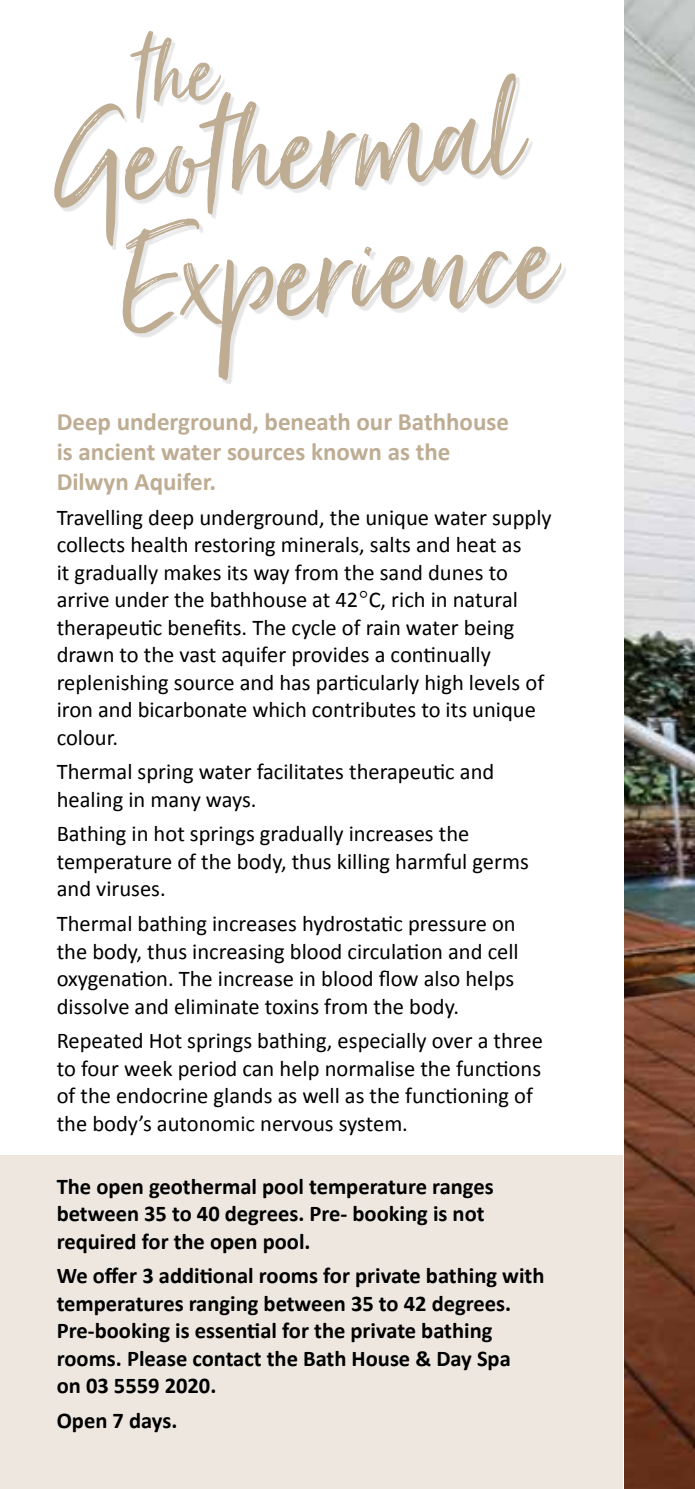
<style>
.page{position:relative;width:695px;height:1489px;background:#fff}
.page>*{position:absolute;margin:0;border:0;box-sizing:border-box;transform-origin:0 0}
.t1{font:174px/126.5px "Just Lovely";color:#beac93;text-align:center}
.t2{font:700 25px/30px "Calibri";color:#beac93}
.t3{font:22.5px/27.5px "Calibri";color:#000}
.t4{font:700 22.5px/27.5px "Calibri";color:#000}
.s1{font-family:"DIN";font-weight:300}
</style>
<div class="page">
<div style="left:0;top:1155px;width:622px;height:333px;background:#ede7e0"></div>
<div style="left:57px;top:77px;width:475px;height:172px;background:#000;opacity:.1"></div>
<div style="left:126px;top:222px;width:439px;height:162px;background:#000;opacity:.1"></div>
<div style="left:134px;top:34px;width:90px;height:89px;background:#000;opacity:.1"></div>
<img style="left:624px;top:0;width:70px;height:1488px">
<svg style="left:129px;top:34px;width:93px;height:86px"></svg>
<h1 class="t1" style="left:49px;top:109px;width:494px;rotate:-4deg">Geothermal<br>Experience</h1>
<p class="t2" style="left:57px;top:406px;width:453px">Deep underground, beneath our Bathhouse is ancient water sources known as the<br>Dilwyn Aquifer.</p>
<p class="t3" style="left:57px;top:503px;width:496px">Travelling deep underground, the unique water supply collects health restoring minerals, salts and heat as<br>it gradually makes its way from the sand dunes to arrive under the bathhouse at 42<span class="s1">°</span>C, rich in natural therapeutic benefits. The cycle of rain water being drawn to the vast aquifer provides a continually replenishing source and has particularly high levels of iron and bicarbonate which contributes to its unique colour.</p>
<p class="t3" style="left:57px;top:758px;width:439px">Thermal spring water facilitates therapeutic and healing in many ways.</p>
<p class="t3" style="left:57px;top:820px;width:473px">Bathing in hot springs gradually increases the temperature of the body, thus killing harmful germs and viruses.</p>
<p class="t3" style="left:57px;top:909px;width:463px">Thermal bathing increases hydrostatic pressure on the body, thus increasing blood circulation and cell oxygenation. The increase in blood flow also helps dissolve and eliminate toxins from the body.</p>
<p class="t3" style="left:57px;top:1026px;width:487px">Repeated Hot springs bathing, especially over a three to four week period can help normalise the functions of the endocrine glands as well as the functioning of the body’s autonomic nervous system.</p>
<p class="t4" style="left:57px;top:1172px;width:438px">The open geothermal pool temperature ranges between 35 to 40 degrees. Pre- booking is not required for the open pool.</p>
<p class="t4" style="left:57px;top:1261px;width:489px">We offer 3 additional rooms for private bathing with temperatures ranging between 35 to 42 degrees.<br>Pre-booking is essential for the private bathing rooms. Please contact the Bath House &amp; Day Spa<br>on 03 5559 2020.</p>
<p class="t4" style="left:57px;top:1406px;width:122px">Open 7 days.</p>
</div>
